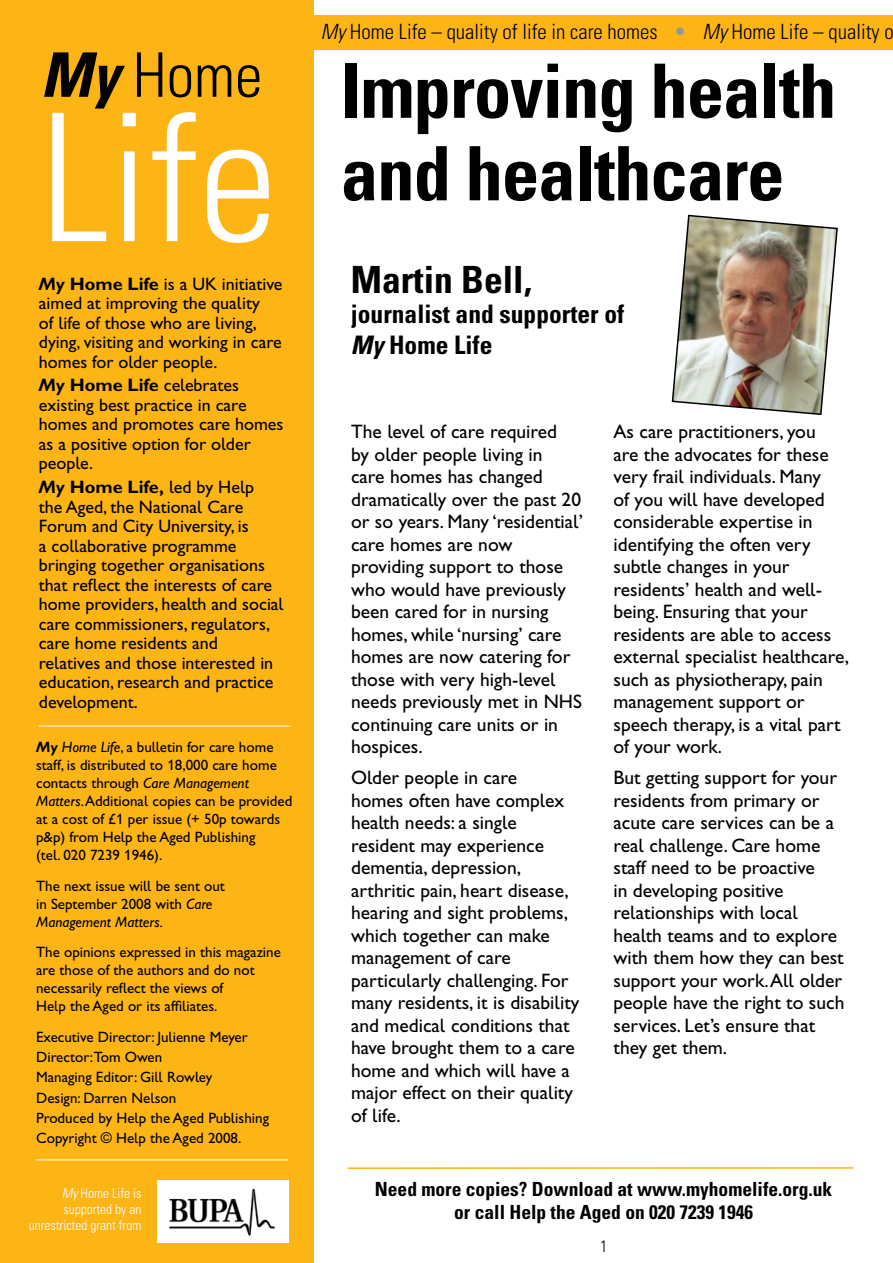
<style>
.page{position:relative;width:893px;height:1263px;background:#fff}
.page>*{position:absolute;margin:0;border:0;box-sizing:border-box;transform-origin:0 0}
.t1{font:300 condensed 177.75px "Univers";color:#fff}
.t2{font:700 condensed 75px/82.5px "Univers";letter-spacing:-.015em;color:#000}
.t3{font:300 condensed 61.5px "Univers";color:#000}
.t4{font:700 condensed 37.5px "Univers";color:#000}
.t5{font:700 condensed 25.5px/30.6px "Univers";color:#000}
.t6{font:300 condensed 21px "Univers";color:#000}
.t7{font:19.5px/22.5px "Gill Sans Hta";color:#000}
.t8{font:700 condensed 19.5px/23.4px "Univers";color:#000;text-align:center}
.t9{font:18px/19.5px "Gill Sans Hta";color:#000}
.t10{font:18px "Gill Sans Hta Bold Plain";color:#000}
.t11{font:300 condensed 16.5px "Univers";color:#000}
.t12{font:15px/18px "Gill Sans Hta";color:#000}
.t13{font:300 condensed 13.5px/16.2px "Univers";color:#fff;text-align:right}
.s1{font-weight:700;font-style:italic}
.s2{font-family:"Gill Sans Hta Bold Italic Plain"}
.s3{font-family:"Gill Sans Hta Bold Plain"}
.s4{font-family:"Gill Sans Hta"}
.s5{font-style:italic}
.s6{font-family:"Univers LT";font-weight:400;font-stretch:normal;color:#939598}
</style>
<div class="page">
<div style="left:296px;top:15px;width:597px;height:34px;background:#fdb415"></div>
<div style="left:0;top:0;width:313px;height:1263px;background:#fdb415"></div>
<hr style="left:39px;top:726px;width:252px;height:1px;background:#fff">
<hr style="left:36px;top:1159px;width:252px;height:1px;background:#fff">
<div style="left:157px;top:1180px;width:131px;height:63px;background:#fff"></div>
<img style="left:169px;top:1188px;width:106px;height:48px">
<hr style="left:348px;top:1167px;width:506px;height:2px;background:#fdb415">
<img style="left:671px;top:214px;width:167px;height:202px">
<h3 class="t3" style="left:40px;top:38px;width:223px"><span class="s1">My</span> Home</h3>
<h1 class="t1" style="left:40px;top:72px;width:238px">Life</h1>
<p class="t9" style="left:39px;top:274px;width:245px"><span class="s2">My</span> <span class="s3">Home Life</span> is a UK initiative aimed at improving the quality<br>of life of those who are living, dying, visiting and working in care homes for older people.</p>
<p class="t9" style="left:39px;top:375px;width:246px"><span class="s2">My</span> <span class="s3">Home Life</span> celebrates existing best practice in care homes and promotes care homes as a positive option for older people.</p>
<p class="t10" style="left:39px;top:476px;width:217px"><span class="s2">My</span> Home Life, <span class="s4">led by Help</span></p>
<p class="t9" style="left:39px;top:497px;width:246px">the Aged, the National Care<br>Forum and City University, is<br>a collaborative programme bringing together organisations that reflect the interests of care home providers, health and social care commissioners, regulators, care home residents and relatives and those interested in education, research and practice development.</p>
<p class="t12" style="left:36px;top:738px;width:258px"><span class="s2">My</span> <span class="s5">Home Life</span>, a bulletin for care home staff, is distributed to 18,000 care home contacts through <span class="s5">Care Management Matters</span>. Additional copies can be provided at a cost of £1 per issue (+ 50p towards p&amp;p) from Help the Aged Publishing<br>(tel. 020 7239 1946).</p>
<p class="t12" style="left:36px;top:876px;width:190px">The next issue will be sent out in September 2008 with <span class="s5">Care<br>Management Matters.</span></p>
<p class="t12" style="left:36px;top:943px;width:246px">The opinions expressed in this magazine are those of the authors and do not necessarily reflect the views of<br>Help the Aged or its affiliates.</p>
<p class="t12" style="left:36px;top:1027px;width:234px;line-height:20.1px">Executive Director: Julienne Meyer<br>Director:Tom Owen<br>Managing Editor: Gill Rowley<br>Design: Darren Nelson<br>Produced by Help the Aged Publishing<br>Copyright © Help the Aged 2008.</p>
<p class="t13" style="left:29px;top:1185px;width:114px"><span class="s5">My</span> Home Life is supported by an unrestricted grant from</p>
<p class="t6" style="left:321px;top:19px;width:574px"><span class="s5">My</span> Home Life – quality of life in care homes <span class="s6">•</span> <span class="s5">My</span> Home Life – quality o</p>
<h2 class="t2" style="left:341px;top:49px;width:497px">Improving health and healthcare</h2>
<h3 class="t4" style="left:351px;top:256px;width:183px">Martin Bell,</h3>
<h3 class="t5" style="left:351px;top:298px;width:275px">journalist and supporter of<br><span class="s5">My</span> Home Life</h3>
<p class="t7" style="left:351px;top:420px;width:234px">The level of care required<br>by older people living in<br>care homes has changed dramatically over the past 20 or so years. Many ‘residential’ care homes are now providing support to those who would have previously been cared for in nursing homes, while ‘nursing’ care homes are now catering for those with very high-level needs previously met in NHS continuing care units or in hospices.</p>
<p class="t7" style="left:351px;top:766px;width:230px">Older people in care<br>homes often have complex health needs: a single resident may experience dementia, depression, arthritic pain, heart disease, hearing and sight problems, which together can make management of care particularly challenging. For many residents, it is disability and medical conditions that have brought them to a care home and which will have a major effect on their quality of life.</p>
<p class="t7" style="left:613px;top:420px;width:237px">As care practitioners, you<br>are the advocates for these very frail individuals. Many<br>of you will have developed considerable expertise in identifying the often very subtle changes in your residents’ health and well&shy;being. Ensuring that your residents are able to access external specialist healthcare, such as physiotherapy, pain management support or speech therapy, is a vital part of your work.</p>
<p class="t7" style="left:613px;top:766px;width:232px">But getting support for your residents from primary or acute care services can be a real challenge. Care home staff need to be proactive<br>in developing positive relationships with local health teams and to explore with them how they can best support your work. All older people have the right to such services. Let’s ensure that they get them.</p>
<p class="t8" style="left:375px;top:1177px;width:459px">Need more copies? Download at www.myhomelife.org.uk or call Help the Aged on 020 7239 1946</p>
<p class="t11" style="left:600px;top:1236px;width:9px">1</p>
</div>
